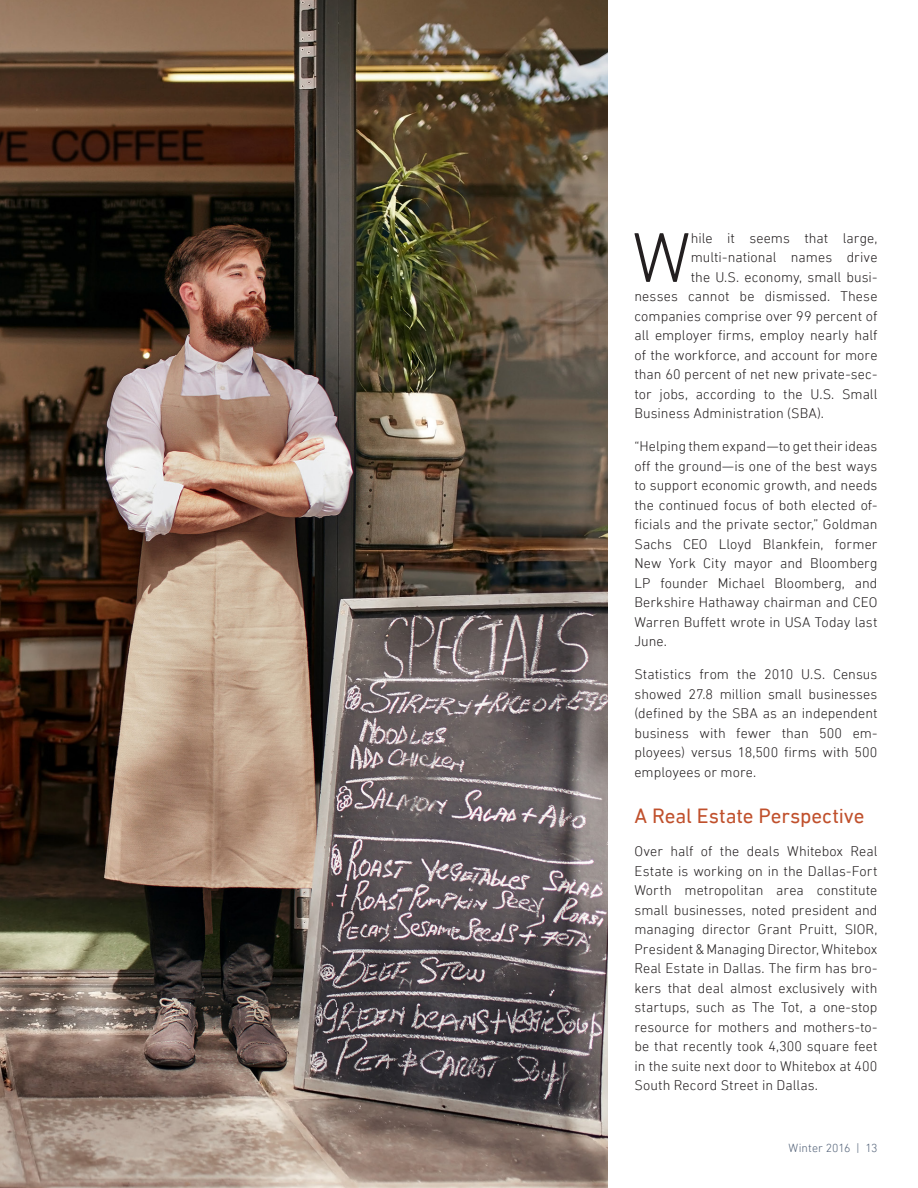
<style>
.page{position:relative;width:918px;height:1188px;background:#fff}
.page>*{position:absolute;margin:0;border:0;box-sizing:border-box;transform-origin:0 0}
.Body_Copy{font:300 71.55px "DIN Next LT Pro";color:#231f20}
.Body_Copy-2{font:21px "DIN Next LT Pro";letter-spacing:-.01em;color:#c0502c}
.Body_Copy-3{font:300 14.25px/19.5px "DIN Next LT Pro";letter-spacing:.005em;color:#231f20;text-align:justify}
.t1{font:300 12px "DIN Next LT Pro";letter-spacing:.005em;color:#546379}
</style>
<div class="page">
<img style="left:0;top:0;width:608px;height:1188px">
<p class="Body_Copy" style="left:632px;top:217px;width:60px">W</p>
<p class="Body_Copy-3" style="left:691px;top:228px;width:188px">hile it seems that large,</p>
<p class="Body_Copy-3" style="left:691px;top:248px;width:188px">multi-national names drive</p>
<p class="Body_Copy-3" style="left:691px;top:267px;width:188px">the U.S. economy, small busi-</p>
<p class="Body_Copy-3" style="left:634px;top:287px;width:245px">nesses cannot be dismissed. These</p>
<p class="Body_Copy-3" style="left:634px;top:306px;width:244px">companies comprise over 99 percent of</p>
<p class="Body_Copy-3" style="left:634px;top:326px;width:244px">all employer firms, employ nearly half</p>
<p class="Body_Copy-3" style="left:634px;top:345px;width:244px">of the workforce, and account for more</p>
<p class="Body_Copy-3" style="left:634px;top:365px;width:245px">than 60 percent of net new private-sec-</p>
<p class="Body_Copy-3" style="left:634px;top:384px;width:244px">tor jobs, according to the U.S. Small</p>
<p class="Body_Copy-3" style="left:634px;top:404px;width:191px">Business Administration (SBA).</p>
<p class="Body_Copy-3" style="left:634px;top:437px;width:245px">“Helping them expand—to get their ideas off the ground—is one of the best ways to support economic growth, and needs the continued focus of both elected of&shy;ficials and the private sector,” Goldman Sachs CEO Lloyd Blankfein, former New York City mayor and Bloomberg LP founder Michael Bloomberg, and Berkshire Hathaway chairman and CEO Warren Buffett wrote in USA Today last June.</p>
<p class="Body_Copy-3" style="left:634px;top:665px;width:245px">Statistics from the 2010 U.S. Census showed 27.8 million small businesses (defined by the SBA as an independent business with fewer than 500 em&shy;ployees) versus 18,500 firms with 500 employees or more.</p>
<p class="Body_Copy-2" style="left:634px;top:804px;width:231px">A Real Estate Perspective</p>
<p class="Body_Copy-3" style="left:634px;top:842px;width:245px">Over half of the deals Whitebox Real Estate is working on in the Dallas-Fort Worth metropolitan area constitute small businesses, noted president and managing director Grant Pruitt, SIOR, President &amp; Managing Director, Whitebox Real Estate in Dallas. The firm has bro&shy;kers that deal almost exclusively with startups, such as The Tot, a one-stop resource for mothers and mothers-to&shy;be that recently took 4,300 square feet in the suite next door to Whitebox at 400<br>South Record Street in Dallas.</p>
<p class="t1" style="left:789px;top:1141px;width:90px">Winter 2016 | 13</p>
</div>
